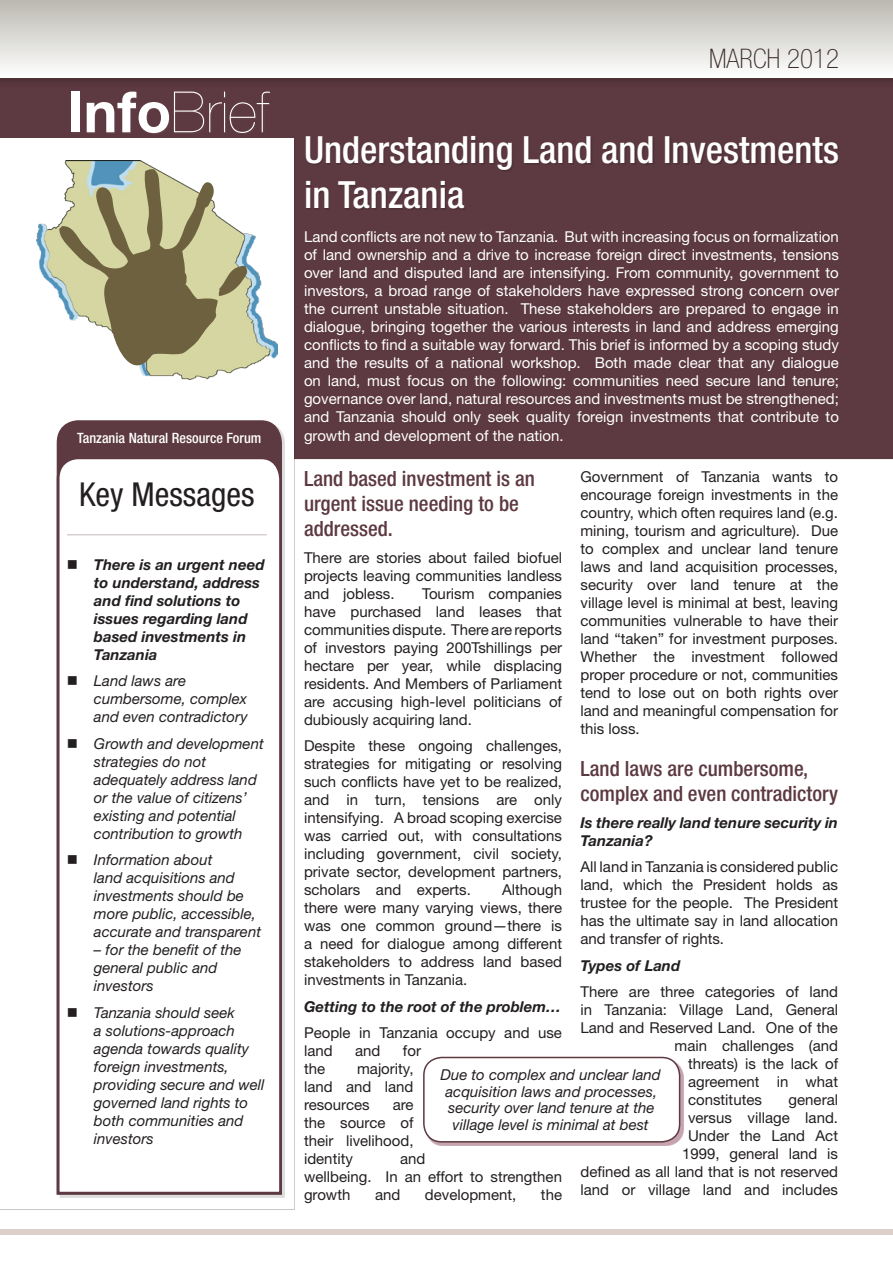
<style>
.page{position:relative;width:893px;height:1263px;background:#fff}
.page>*{position:absolute;margin:0;border:0;box-sizing:border-box;transform-origin:0 0}
.t1{font:200 57px "Helvetica Neue LT Std";color:#fff}
.t2{font:500 condensed 37.5px/45px "Helvetica Neue LT Std";color:#fff}
.t3{font:condensed 33px "Helvetica Neue LT Std";color:#231f20}
.t4{font:100 condensed 27px "Helvetica Neue LT Std";color:#3b2e2d}
.t5{font:500 condensed 21px/25.2px "Helvetica Neue LT Std";color:#5d3941}
.t6{font:15px/18px "Helvetica Neue LT Std";color:#231f20;text-align:justify}
.t7{font:15px/18px "Helvetica Neue LT Std";color:#fff;text-align:justify}
.t8{font:italic 15px/18px "Helvetica Neue LT Std";color:#231f20}
.t9{font:italic 700 15px/18px "Helvetica Neue LT Std";color:#231f20}
.t10{font:500 condensed 14.25px "Helvetica Neue LT Std";color:#fff}
.s1{font-weight:700}
</style>
<div class="page">
<div style="left:0;top:78px;width:893px;height:384px;background:#5d3941"></div>
<div style="left:0;top:138px;width:293px;height:1071px;background:#fff"></div>
<div style="left:56px;top:420px;width:227px;height:35px;background:#5d3941"></div>
<div style="left:0;top:0;width:893px;height:76px;background:linear-gradient(to bottom,#bbb9b0,#fcfcfc)"></div>
<div style="left:0;top:1229px;width:893px;height:5px;background:#dcd1ca"></div>
<img style="left:37px;top:160px;width:241px;height:220px">
<svg style="left:59px;top:169px;width:189px;height:207px"></svg>
<svg style="left:56px;top:455px;width:227px;height:741px"></svg>
<hr style="left:67px;top:534px;width:200px;height:1px;background:#5d3941">
<div style="left:426px;top:1060px;width:257px;height:86px;background:#7e344c;opacity:.45"></div>
<div style="left:424px;top:1057px;width:256px;height:85px;background:#fff;border-radius:18px"></div>
<div style="left:423px;top:1057px;width:257px;height:85px;border:2px solid #5d3941;border-radius:18px"></div>
<div style="left:307px;top:137px;width:532px;height:73px;background:#231f20;opacity:.25"></div>
<svg style="left:68px;top:560px;width:9px;height:9px"></svg>
<svg style="left:68px;top:676px;width:9px;height:9px"></svg>
<svg style="left:68px;top:739px;width:9px;height:9px"></svg>
<svg style="left:68px;top:855px;width:9px;height:9px"></svg>
<svg style="left:68px;top:1008px;width:9px;height:9px"></svg>
<h1 class="t1" style="left:67px;top:79px;width:203px"><span class="s1">Info</span>Brief</h1>
<p class="t10" style="left:77px;top:429px;width:186px">Tanzania Natural Resource Forum</p>
<h3 class="t3" style="left:79px;top:475px;width:177px">Key Messages</h3>
<p class="t9" style="left:94px;top:555px;width:172px">There is an urgent need to understand, address and find solutions to issues regarding land based investments in<br>Tanzania</p>
<p class="t8" style="left:94px;top:672px;width:155px">Land laws are cumbersome, complex and even contradictory</p>
<p class="t8" style="left:94px;top:734px;width:171px">Growth and development strategies do not adequately address land or the value of citizens’ existing and potential contribution to growth</p>
<p class="t8" style="left:94px;top:851px;width:169px">Information about<br>land acquisitions and investments should be more public, accessible, accurate and transparent</p>
<p class="t8" style="left:94px;top:941px;width:149px">– for the benefit of the general public and investors</p>
<p class="t8" style="left:94px;top:1003px;width:172px">Tanzania should seek<br>a solutions-approach agenda towards quality foreign investments, providing secure and well governed land rights to both communities and investors</p>
<h3 class="t4" style="left:709px;top:43px;width:131px">MARCH 2012</h3>
<h2 class="t2" style="left:304px;top:127px;width:536px">Understanding Land and Investments in Tanzania</h2>
<p class="t7" style="left:304px;top:228px;width:536px">Land conflicts are not new to Tanzania. But with increasing focus on formalization of land ownership and a drive to increase foreign direct investments, tensions over land and disputed land are intensifying. From community, government to investors, a broad range of stakeholders have expressed strong concern over the current unstable situation. These stakeholders are prepared to engage in dialogue, bringing together the various interests in land and address emerging conflicts to find a suitable way forward. This brief is informed by a scoping study and the results of a national workshop. Both made clear that any dialogue on land, must focus on the following: communities need secure land tenure; governance over land, natural resources and investments must be strengthened; and Tanzania should only seek quality foreign investments that contribute to growth and development of the nation.</p>
<p class="t6" style="left:580px;top:467px;width:259px">Government of Tanzania wants to encourage foreign investments in the country, which often requires land (e.g. mining, tourism and agriculture). Due to complex and unclear land tenure laws and land acquisition processes, security over land tenure at the village level is minimal at best, leaving communities vulnerable to have their land “taken” for investment purposes.<br>Whether the investment followed proper procedure or not, communities tend to lose out on both rights over land and meaningful compensation for this loss.</p>
<h3 class="t5" style="left:580px;top:756px;width:259px">Land laws are cumbersome, complex and even contradictory</h3>
<p class="t9" style="left:580px;top:813px;width:259px">Is there really land tenure security in<br>Tanzania?</p>
<p class="t6" style="left:580px;top:857px;width:259px">All land in Tanzania is considered public land, which the President holds as trustee for the people. The President has the ultimate say in land allocation and transfer of rights.</p>
<p class="t9" style="left:580px;top:956px;width:101px">Types of Land</p>
<p class="t6" style="left:580px;top:983px;width:259px">There are three categories of land</p>
<p class="t6" style="left:580px;top:1001px;width:259px">in Tanzania: Village Land, General</p>
<p class="t6" style="left:580px;top:1019px;width:259px">Land and Reserved Land. One of the</p>
<p class="t6" style="left:675px;top:1037px;width:165px">main challenges (and</p>
<p class="t6" style="left:688px;top:1055px;width:152px">threats) is the lack of</p>
<p class="t6" style="left:688px;top:1073px;width:151px">agreement in what</p>
<p class="t6" style="left:688px;top:1091px;width:75px">constitutes</p>
<h3 class="t5" style="left:304px;top:466px;width:232px">Land based investment is an urgent issue needing to be addressed.</h3>
<p class="t6" style="left:304px;top:548px;width:260px">There are stories about failed biofuel projects leaving communities landless and jobless.</p>
<p class="t6" style="left:304px;top:584px;width:260px;text-indent:118px">Tourism companies have purchased land leases that communities dispute. There are reports of investors paying 200Tshillings per hectare per year, while displacing residents. And Members of Parliament are accusing high-level politicians of dubiously acquiring land.</p>
<p class="t6" style="left:304px;top:737px;width:260px">Despite these ongoing challenges, strategies for mitigating or resolving such conflicts have yet to be realized, and in turn, tensions are only intensifying. A broad scoping exercise was carried out, with consultations including government, civil society, private sector, development partners, scholars and experts.</p>
<p class="t6" style="left:304px;top:881px;width:260px;text-indent:198px">Although there were many varying views, there was one common ground—there is a need for dialogue among different stakeholders to address land based investments in Tanzania.</p>
<p class="t9" style="left:304px;top:997px;width:258px">Getting to the root of the problem…</p>
<p class="t6" style="left:304px;top:1024px;width:259px">People in Tanzania occupy and use land</p>
<p class="t6" style="left:355px;top:1042px;width:27px">and</p>
<p class="t6" style="left:403px;top:1042px;width:20px">for</p>
<p class="t6" style="left:304px;top:1060px;width:23px">the</p>
<p class="t6" style="left:304px;top:1060px;width:111px;text-indent:53px">majority, land and land resources</p>
<p class="t8" style="left:440px;top:1066px;width:222px;line-height:16.5px;text-align:center">Due to complex and unclear land acquisition laws and processes, security over land tenure at the village level is minimal at best</p>
<p class="t6" style="left:580px;top:1091px;width:259px;text-align:right">general<br>versus village land.<br>Under the Land Act<br>1999, general land is<br>defined as all land that is not reserved land or village land and includes</p>
<p class="t6" style="left:304px;top:1096px;width:111px;text-indent:89px">are the source of their livelihood, identity</p>
<p class="t6" style="left:304px;top:1150px;width:259px;text-align:left;text-indent:96px">and<br>wellbeing. In an effort to strengthen growth</p>
<p class="t6" style="left:375px;top:1186px;width:27px">and</p>
<p class="t6" style="left:425px;top:1186px;width:93px">development,</p>
<p class="t6" style="left:541px;top:1186px;width:23px">the</p>
</div>
